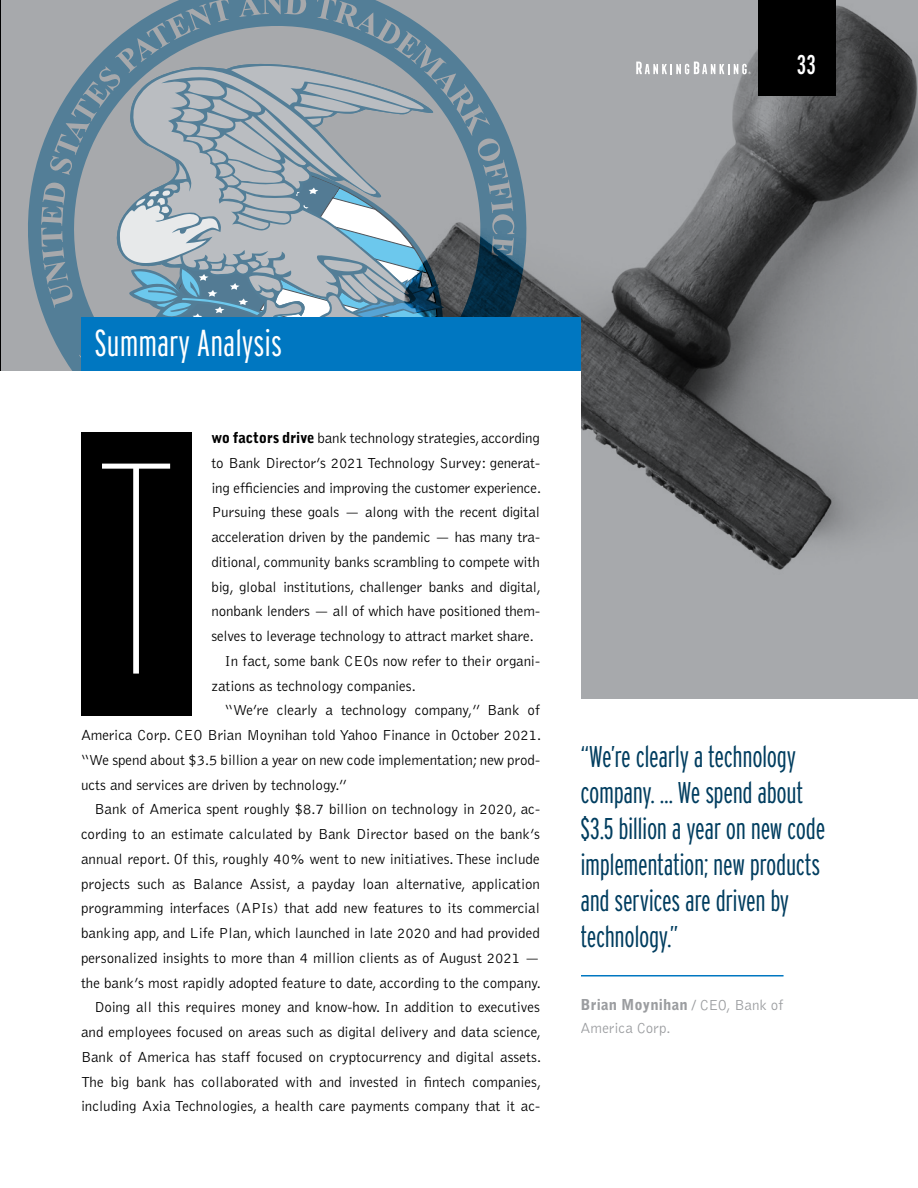
<style>
.page{position:relative;width:918px;height:1188px;background:#fff}
.page>*{position:absolute;margin:0;border:0;box-sizing:border-box;transform-origin:0 0}
.t1{font:100 extra-condensed 300px "Interstate";color:#fff}
.t2{font:300 extra-condensed 37.5px "Interstate";color:#fff}
.t3{font:300 extra-condensed 30px/36px "Interstate";letter-spacing:-.015em;color:#003d5f}
.Question{font:extra-condensed 27px "Interstate";color:#fff}
.t4{font:300 15px/24.8px "Bell Gothic";color:#000;text-align:justify}
.t5{font:300 15px/22.5px "Bell Gothic";letter-spacing:-.005em;color:#9b9da0}
.s1{font-weight:900}
</style>
<div class="page">
<img style="left:551px;top:0;width:367px;height:691px">
<svg style="left:3px;top:0;width:548px;height:371px;fill:#a7a9ac"></svg>
<svg style="left:98px;top:42px;width:359px;height:275px;fill:#a7a9ac"></svg>
<svg style="left:115px;top:185px;width:337px;height:132px"></svg>
<svg style="left:128px;top:46px;width:317px;height:271px"></svg>
<div style="left:81px;top:317px;width:499px;height:55px;background:#0077c1"></div>
<svg style="left:636px;top:62px;width:115px;height:12px"></svg>
<hr style="left:580px;top:975px;width:204px;height:2px;background:#0077c1">
<div style="left:0;top:372px;width:580px;height:816px;background:#fff"></div>
<div style="left:759px;top:0;width:77px;height:95px;background:#000"></div>
<div style="left:81px;top:432px;width:110px;height:284px;background:#000"></div>
<p class="Question" style="left:797px;top:50px;width:20px">33</p>
<h2 class="t2" style="left:94px;top:322px;width:189px">Summary Analysis</h2>
<p class="t4" style="left:211px;top:426px;width:331px"><span class="s1">wo factors drive</span> bank technology strategies, according to Bank Director’s 2021 Technology Survey: generat&shy;ing efficiencies and improving the customer experience.<br>Pursuing these goals — along with the recent digital acceleration driven by the pandemic — has many tra&shy;ditional, community banks scrambling to compete with big, global institutions, challenger banks and digital, nonbank lenders — all of which have positioned them&shy;selves to leverage technology to attract market share.</p>
<p class="t4" style="left:211px;top:649px;width:330px;text-indent:14px">In fact, some bank CEOs now refer to their organi&shy;zations as technology companies.</p>
<p class="t4" style="left:81px;top:698px;width:462px;text-indent:144px">“We’re clearly a technology company,” Bank of America Corp. CEO Brian Moynihan told Yahoo Finance in October 2021. “We spend about $3.5 billion a year on new code implementation; new prod&shy;ucts and services are driven by technology.”</p>
<p class="t4" style="left:81px;top:797px;width:462px;text-indent:14px">Bank of America spent roughly $8.7 billion on technology in 2020, ac&shy;cording to an estimate calculated by Bank Director based on the bank’s annual report. Of this, roughly 40% went to new initiatives. These include projects such as Balance Assist, a payday loan alternative, application programming interfaces (APIs) that add new features to its commercial banking app, and Life Plan, which launched in late 2020 and had provided personalized insights to more than 4 million clients as of August 2021 — the bank’s most rapidly adopted feature to date, according to the company.</p>
<p class="t4" style="left:81px;top:995px;width:462px;text-indent:14px">Doing all this requires money and know-how. In addition to executives and employees focused on areas such as digital delivery and data science, Bank of America has staff focused on cryptocurrency and digital assets.<br>The big bank has collaborated with and invested in fintech companies, including Axia Technologies, a health care payments company that it ac-</p>
<p class="t1" style="left:96px;top:400px;width:82px">T</p>
<p class="t3" style="left:580px;top:738px;width:247px">“We’re clearly a technology company. … We spend about $3.5 billion a year on new code implementation; new products and services are driven by technology.”</p>
<p class="t5" style="left:580px;top:994px;width:204px"><span class="s1">Brian Moynihan</span> / CEO, Bank of<br>America Corp.</p>
</div>
